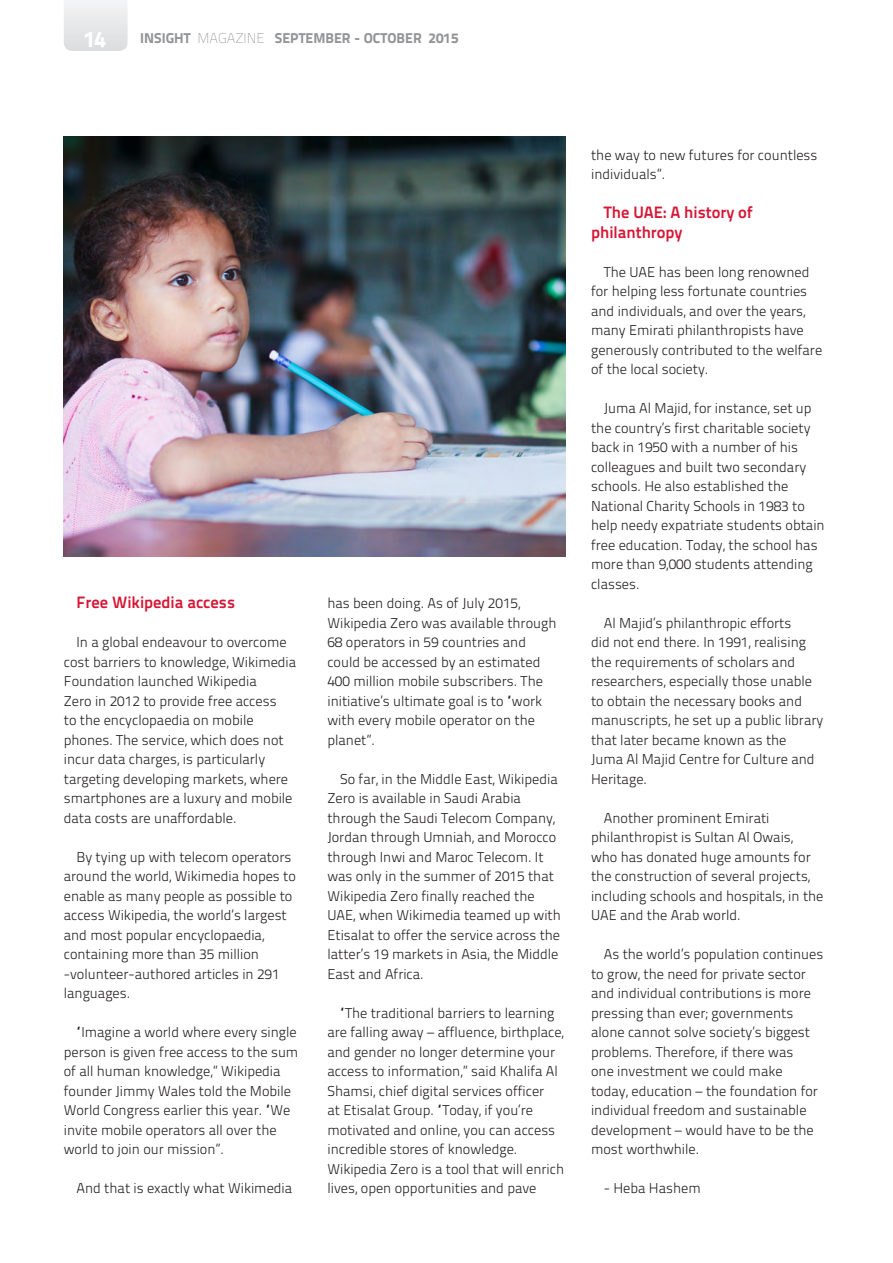
<style>
.page{position:relative;width:893px;height:1263px;background:#fff}
.page>*{position:absolute;margin:0;border:0;box-sizing:border-box;transform-origin:0 0}
.t1{font:800 22.5px "Titillium Text 22 L";color:#fff}
.Body_Copy_Light{font:700 16.5px/19.5px "Titillium Text 22 L";color:#d71634}
.Body_Copy_Light-2{font:300 14.25px/19.5px "Titillium Text 22 L";color:#231f20}
.t2{font:800 14.25px "Titillium Text 22 L";color:#939598}
.s1{font-weight:100}
</style>
<div class="page">
<svg style="left:64px;top:0;width:64px;height:51px"></svg>
<img style="left:64px;top:136px;width:502px;height:421px">
<h1 class="t1" style="left:84px;top:21px;width:24px">14</h1>
<p class="t2" style="left:140px;top:27px;width:320px">INSIGHT <span class="s1">MAGAZINE</span> SEPTEMBER - OCTOBER 2015</p>
<p class="Body_Copy_Light" style="left:77px;top:592px;width:160px">Free Wikipedia access</p>
<p class="Body_Copy_Light-2" style="left:64px;top:632px;width:234px;text-indent:13px">In a global endeavour to overcome cost barriers to knowledge, Wikimedia Foundation launched Wikipedia<br>Zero in 2012 to provide free access<br>to the encyclopaedia on mobile phones. The service, which does not incur data charges, is particularly targeting developing markets, where smartphones are a luxury and mobile data costs are unaffordable.</p>
<p class="Body_Copy_Light-2" style="left:64px;top:846px;width:234px;text-indent:13px">By tying up with telecom operators around the world, Wikimedia hopes to enable as many people as possible to access Wikipedia, the world’s largest and most popular encyclopaedia, containing more than 35 million -volunteer-authored articles in 291 languages.</p>
<p class="Body_Copy_Light-2" style="left:64px;top:1022px;width:236px;text-indent:13px">“Imagine a world where every single person is given free access to the sum of all human knowledge,” Wikipedia founder Jimmy Wales told the Mobile World Congress earlier this year. “We invite mobile operators all over the world to join our mission”.</p>
<p class="Body_Copy_Light-2" style="left:77px;top:1178px;width:217px">And that is exactly what Wikimedia</p>
<p class="Body_Copy_Light-2" style="left:327px;top:593px;width:231px">has been doing. As of July 2015,<br>Wikipedia Zero was available through<br>68 operators in 59 countries and could be accessed by an estimated<br>400 million mobile subscribers. The initiative’s ultimate goal is to “work with every mobile operator on the planet”.</p>
<p class="Body_Copy_Light-2" style="left:327px;top:768px;width:235px;text-indent:13px">So far, in the Middle East, Wikipedia Zero is available in Saudi Arabia through the Saudi Telecom Company, Jordan through Umniah, and Morocco through Inwi and Maroc Telecom. It was only in the summer of 2015 that Wikipedia Zero finally reached the UAE, when Wikimedia teamed up with Etisalat to offer the service across the latter’s 19 markets in Asia, the Middle East and Africa.</p>
<p class="Body_Copy_Light-2" style="left:327px;top:1002px;width:238px;text-indent:13px">“The traditional barriers to learning are falling away – affluence, birthplace, and gender no longer determine your access to information,” said Khalifa Al Shamsi, chief digital services officer<br>at Etisalat Group. “Today, if you’re motivated and online, you can access incredible stores of knowledge.<br>Wikipedia Zero is a tool that will enrich lives, open opportunities and pave</p>
<p class="Body_Copy_Light-2" style="left:591px;top:144px;width:228px">the way to new futures for countless individuals”.</p>
<p class="Body_Copy_Light" style="left:591px;top:202px;width:163px;text-indent:13px">The UAE: A history of philanthropy</p>
<p class="Body_Copy_Light-2" style="left:591px;top:261px;width:233px;text-indent:13px">The UAE has been long renowned for helping less fortunate countries and individuals, and over the years, many Emirati philanthropists have generously contributed to the welfare of the local society.</p>
<p class="Body_Copy_Light-2" style="left:591px;top:398px;width:235px;text-indent:13px">Juma Al Majid, for instance, set up the country’s first charitable society back in 1950 with a number of his colleagues and built two secondary schools. He also established the National Charity Schools in 1983 to help needy expatriate students obtain free education. Today, the school has more than 9,000 students attending classes.</p>
<p class="Body_Copy_Light-2" style="left:591px;top:612px;width:234px;text-indent:13px">Al Majid’s philanthropic efforts<br>did not end there. In 1991, realising the requirements of scholars and researchers, especially those unable to obtain the necessary books and manuscripts, he set up a public library that later became known as the<br>Juma Al Majid Centre for Culture and<br>Heritage.</p>
<p class="Body_Copy_Light-2" style="left:591px;top:807px;width:234px;text-indent:13px">Another prominent Emirati philanthropist is Sultan Al Owais,<br>who has donated huge amounts for the construction of several projects, including schools and hospitals, in the<br>UAE and the Arab world.</p>
<p class="Body_Copy_Light-2" style="left:591px;top:944px;width:234px;text-indent:13px">As the world’s population continues to grow, the need for private sector and individual contributions is more pressing than ever; governments alone cannot solve society’s biggest problems. Therefore, if there was<br>one investment we could make<br>today, education – the foundation for individual freedom and sustainable development – would have to be the most worthwhile.</p>
<p class="Body_Copy_Light-2" style="left:604px;top:1178px;width:98px">- Heba Hashem</p>
</div>
